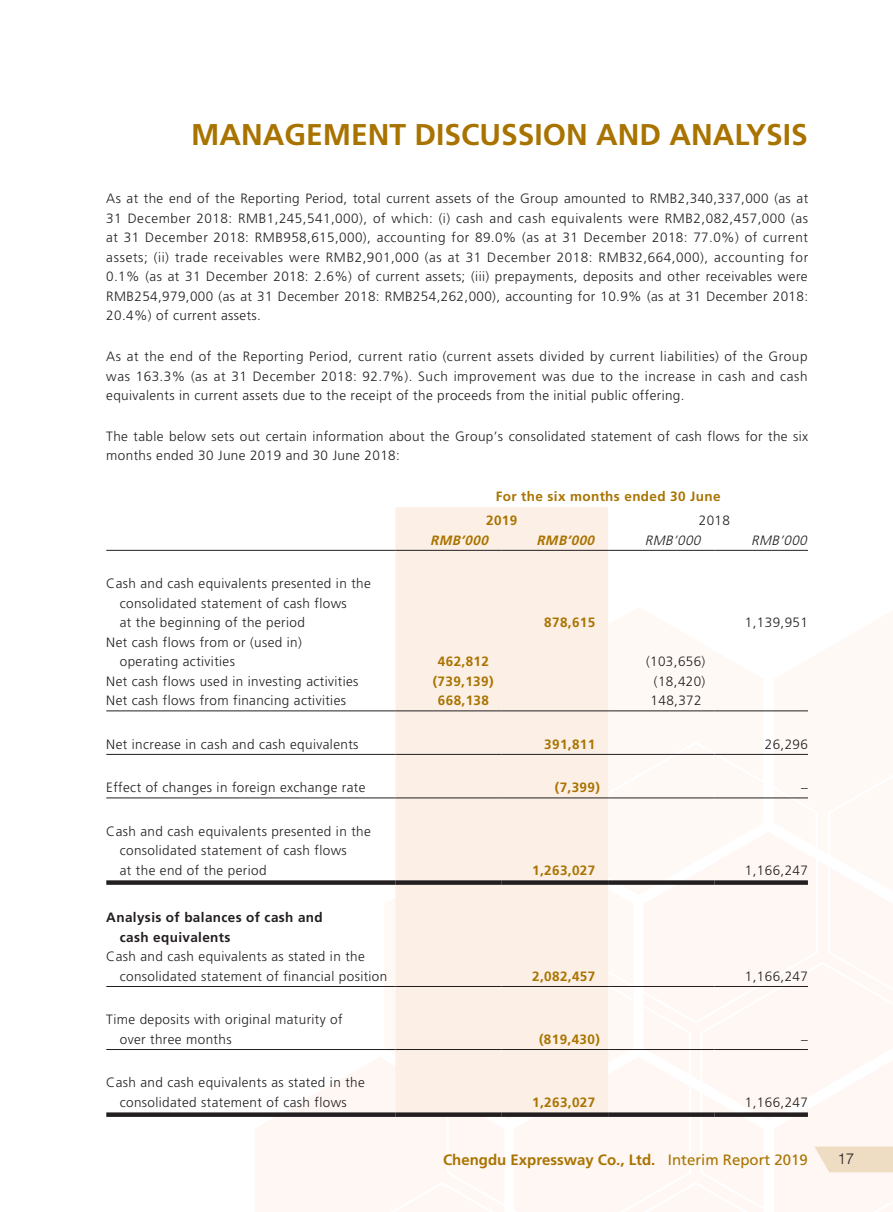
<style>
.page{position:relative;width:893px;height:1212px;background:#fff}
.page>*{position:absolute;margin:0;border:0;box-sizing:border-box;transform-origin:0 0}
.t1{font:700 30px "Frutiger LT Std";color:#a97300}
.t2{font:700 15px "Frutiger LT Std";color:#a97300}
.t3{font:300 15px "Helvetica LT Std";color:#231f20}
._00_Body_text{font:300 13.5px/19.5px "Frutiger LT Std";letter-spacing:.03em;color:#231f20;text-align:justify}
._50_Table_Body{font:300 13.5px/19.5px "Frutiger LT Std";letter-spacing:.03em;color:#231f20}
._50_Table_Body-2{font:700 13.5px "Frutiger LT Std";letter-spacing:.03em;color:#a97300}
._50_Table_Body-3{font:700 13.5px/19.5px "Frutiger LT Std";letter-spacing:.03em;color:#231f20}
._50_Table_Body-4{font:italic 700 13.5px "Frutiger LT Std";color:#a97300}
._50_Table_Body-5{font:italic 300 13.5px "Frutiger LT Std";color:#231f20}
.s1{font-weight:400}
</style>
<div class="page">
<svg style="left:774px;top:711px;width:119px;height:251px"></svg>
<svg style="left:608px;top:742px;width:210px;height:281px;fill:#fff9f6"></svg>
<div style="left:700px;top:962px;width:193px;height:95px;background:#fff7f3"></div>
<svg style="left:608px;top:962px;width:83px;height:95px;fill:#fff7f3"></svg>
<svg style="left:255px;top:1057px;width:638px;height:155px"></svg>
<div style="left:395px;top:507px;width:213px;height:605px;background:#fbefe6"></div>
<hr style="left:106px;top:550px;width:289px;height:1px;background:#231f20">
<hr style="left:395px;top:550px;width:107px;height:1px;background:#231f20">
<hr style="left:502px;top:550px;width:106px;height:1px;background:#231f20">
<hr style="left:608px;top:550px;width:106px;height:1px;background:#231f20">
<hr style="left:714px;top:550px;width:94px;height:1px;background:#231f20">
<hr style="left:106px;top:710px;width:289px;height:1px;background:#231f20">
<hr style="left:395px;top:710px;width:107px;height:1px;background:#231f20">
<hr style="left:502px;top:710px;width:106px;height:1px;background:#231f20">
<hr style="left:608px;top:710px;width:106px;height:1px;background:#231f20">
<hr style="left:714px;top:710px;width:94px;height:1px;background:#231f20">
<hr style="left:106px;top:754px;width:289px;height:1px;background:#231f20">
<hr style="left:395px;top:754px;width:107px;height:1px;background:#231f20">
<hr style="left:502px;top:754px;width:106px;height:1px;background:#231f20">
<hr style="left:608px;top:754px;width:106px;height:1px;background:#231f20">
<hr style="left:714px;top:754px;width:94px;height:1px;background:#231f20">
<hr style="left:106px;top:797px;width:289px;height:1px;background:#231f20">
<hr style="left:395px;top:797px;width:107px;height:1px;background:#231f20">
<hr style="left:502px;top:797px;width:106px;height:1px;background:#231f20">
<hr style="left:608px;top:797px;width:106px;height:1px;background:#231f20">
<hr style="left:714px;top:797px;width:94px;height:1px;background:#231f20">
<div style="left:106px;top:880px;width:289px;height:5px;background:#231f20"></div>
<div style="left:395px;top:880px;width:107px;height:5px;background:#231f20"></div>
<div style="left:502px;top:880px;width:106px;height:5px;background:#231f20"></div>
<div style="left:608px;top:880px;width:106px;height:5px;background:#231f20"></div>
<div style="left:714px;top:880px;width:94px;height:5px;background:#231f20"></div>
<hr style="left:106px;top:986px;width:289px;height:1px;background:#231f20">
<hr style="left:395px;top:986px;width:107px;height:1px;background:#231f20">
<hr style="left:502px;top:986px;width:106px;height:1px;background:#231f20">
<hr style="left:608px;top:986px;width:106px;height:1px;background:#231f20">
<hr style="left:714px;top:986px;width:94px;height:1px;background:#231f20">
<hr style="left:106px;top:1049px;width:289px;height:1px;background:#231f20">
<hr style="left:395px;top:1049px;width:107px;height:1px;background:#231f20">
<hr style="left:502px;top:1049px;width:106px;height:1px;background:#231f20">
<hr style="left:608px;top:1049px;width:106px;height:1px;background:#231f20">
<hr style="left:714px;top:1049px;width:94px;height:1px;background:#231f20">
<div style="left:106px;top:1112px;width:289px;height:5px;background:#231f20"></div>
<div style="left:395px;top:1112px;width:107px;height:5px;background:#231f20"></div>
<div style="left:502px;top:1112px;width:106px;height:5px;background:#231f20"></div>
<div style="left:608px;top:1112px;width:106px;height:5px;background:#231f20"></div>
<div style="left:714px;top:1112px;width:94px;height:5px;background:#231f20"></div>
<h1 class="t1" style="left:191px;top:117px;width:618px">MANAGEMENT DISCUSSION AND ANALYSIS</h1>
<p class="_00_Body_text" style="left:106px;top:189px;width:703px">As at the end of the Reporting Period, total current assets of the Group amounted to RMB2,340,337,000 (as at 31 December 2018: RMB1,245,541,000), of which: (i) cash and cash equivalents were RMB2,082,457,000 (as at 31 December 2018: RMB958,615,000), accounting for 89.0% (as at 31 December 2018: 77.0%) of current assets; (ii) trade receivables were RMB2,901,000 (as at 31 December 2018: RMB32,664,000), accounting for 0.1% (as at 31 December 2018: 2.6%) of current assets; (iii) prepayments, deposits and other receivables were RMB254,979,000 (as at 31 December 2018: RMB254,262,000), accounting for 10.9% (as at 31 December 2018:<br>20.4%) of current assets.</p>
<p class="_00_Body_text" style="left:106px;top:347px;width:703px">As at the end of the Reporting Period, current ratio (current assets divided by current liabilities) of the Group was 163.3% (as at 31 December 2018: 92.7%). Such improvement was due to the increase in cash and cash equivalents in current assets due to the receipt of the proceeds from the initial public offering.</p>
<p class="_00_Body_text" style="left:106px;top:427px;width:703px">The table below sets out certain information about the Group’s consolidated statement of cash flows for the six months ended 30 June 2019 and 30 June 2018:</p>
<p class="_50_Table_Body-2" style="left:496px;top:489px;width:226px">For the six months ended 30 June</p>
<p class="_50_Table_Body-2" style="left:486px;top:512px;width:33px">2019</p>
<p class="_50_Table_Body" style="left:699px;top:511px;width:33px">2018</p>
<p class="_50_Table_Body-4" style="left:430px;top:532px;width:63px">RMB’000</p>
<p class="_50_Table_Body-4" style="left:536px;top:532px;width:63px">RMB’000</p>
<p class="_50_Table_Body-5" style="left:645px;top:532px;width:61px">RMB’000</p>
<p class="_50_Table_Body-5" style="left:751px;top:532px;width:61px">RMB’000</p>
<p class="_50_Table_Body" style="left:120px;top:574px;width:253px;text-indent:-14px">Cash and cash equivalents presented in the consolidated statement of cash flows<br>at the beginning of the period</p>
<p class="_50_Table_Body-2" style="left:544px;top:614px;width:53px">878,615</p>
<p class="_50_Table_Body" style="left:745px;top:613px;width:65px">1,139,951</p>
<p class="_50_Table_Body" style="left:120px;top:632px;width:184px;text-indent:-14px">Net cash flows from or (used in) operating activities</p>
<p class="_50_Table_Body-2" style="left:438px;top:653px;width:53px">462,812</p>
<p class="_50_Table_Body" style="left:646px;top:652px;width:61px">(103,656)</p>
<p class="_50_Table_Body" style="left:106px;top:671px;width:254px">Net cash flows used in investing activities</p>
<p class="_50_Table_Body-2" style="left:433px;top:673px;width:62px">(739,139)</p>
<p class="_50_Table_Body" style="left:654px;top:671px;width:53px">(18,420)</p>
<p class="_50_Table_Body" style="left:106px;top:691px;width:241px">Net cash flows from financing activities</p>
<p class="_50_Table_Body-2" style="left:438px;top:692px;width:53px">668,138</p>
<p class="_50_Table_Body" style="left:651px;top:691px;width:53px">148,372</p>
<p class="_50_Table_Body" style="left:106px;top:734px;width:254px">Net increase in cash and cash equivalents</p>
<p class="_50_Table_Body-2" style="left:544px;top:736px;width:53px">391,811</p>
<p class="_50_Table_Body" style="left:765px;top:734px;width:45px">26,296</p>
<p class="_50_Table_Body" style="left:106px;top:778px;width:261px">Effect of changes in foreign exchange rate</p>
<p class="_50_Table_Body-2" style="left:555px;top:779px;width:47px">(7,399)</p>
<p class="_50_Table_Body" style="left:801px;top:778px;width:8px">–</p>
<p class="_50_Table_Body" style="left:120px;top:821px;width:253px;text-indent:-14px">Cash and cash equivalents presented in the consolidated statement of cash flows<br>at the end of the period</p>
<p class="_50_Table_Body-2" style="left:532px;top:862px;width:65px">1,263,027</p>
<p class="_50_Table_Body" style="left:745px;top:860px;width:65px">1,166,247</p>
<p class="_50_Table_Body-3" style="left:120px;top:908px;width:204px;text-indent:-14px">Analysis of balances of cash and cash equivalents</p>
<p class="_50_Table_Body" style="left:120px;top:947px;width:269px;text-indent:-14px">Cash and cash equivalents as stated in the consolidated statement of financial position</p>
<p class="_50_Table_Body" style="left:120px;top:1010px;width:224px;text-indent:-14px">Time deposits with original maturity of over three months</p>
<p class="_50_Table_Body" style="left:106px;top:1073px;width:260px;text-align:center">Cash and cash equivalents as stated in the consolidated statement of cash flows</p>
<p class="_50_Table_Body-2" style="left:532px;top:968px;width:65px">2,082,457</p>
<p class="_50_Table_Body" style="left:745px;top:966px;width:65px">1,166,247</p>
<p class="_50_Table_Body-2" style="left:539px;top:1031px;width:62px">(819,430)</p>
<p class="_50_Table_Body" style="left:801px;top:1029px;width:8px">–</p>
<p class="_50_Table_Body-2" style="left:532px;top:1094px;width:65px">1,263,027</p>
<p class="_50_Table_Body" style="left:745px;top:1092px;width:65px">1,166,247</p>
<p class="t2" style="left:443px;top:1150px;width:366px">Chengdu Expressway Co., Ltd. <span class="s1">Interim Report 2019</span></p>
<p class="t3" style="left:837px;top:1149px;width:18px">17</p>
</div>
